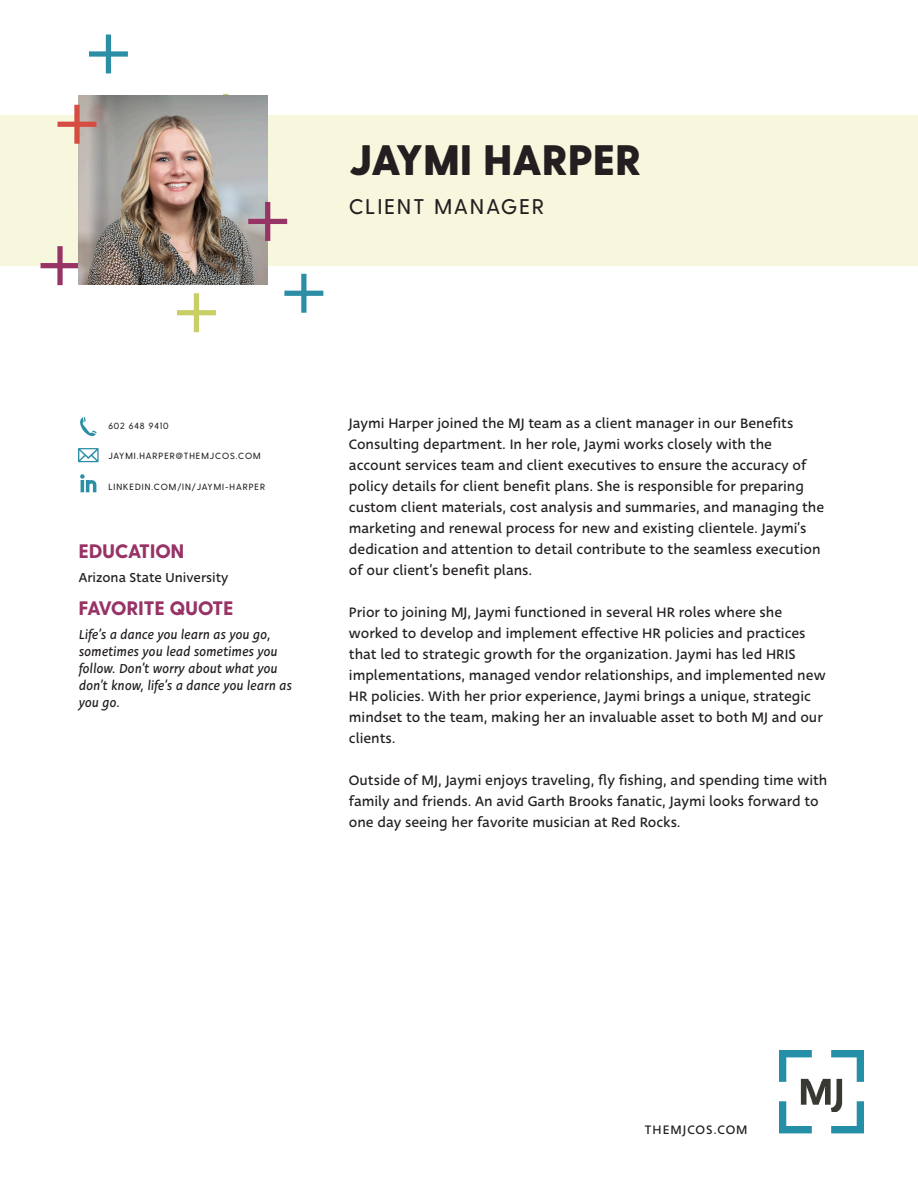
<style>
.page{position:relative;width:918px;height:1188px;background:#fff}
.page>*{position:absolute;margin:0;border:0;box-sizing:border-box;transform-origin:0 0}
.Name{font:800 42.6px "Greycliff CF";letter-spacing:.01em;color:#231f20}
.Job_Title{font:500 21.3px "Greycliff CF";letter-spacing:.11em;color:#231f20}
.Sidebar_Title{font:800 19.5px "Greycliff CF";letter-spacing:.01em;color:#983366}
.t1{font:15px/21px "Deva Ideal";color:#231f20}
.Sidebar_Body{font:italic 14.25px/17.1px "Deva Ideal";color:#231f20}
.Sidebar_Body-2{font:14.25px "Deva Ideal";color:#231f20}
.t2{font:13.5px "Deva Ideal";letter-spacing:.075em;color:#231f20}
.Job_Title-2{font:500 9px "Greycliff CF";letter-spacing:.11em;color:#231f20}
</style>
<div class="page">
<div style="left:0;top:115px;width:918px;height:151px;background:#f7f7de"></div>
<img style="left:780px;top:1050px;width:84px;height:84px">
<svg style="left:80px;top:417px;width:17px;height:19px"></svg>
<svg style="left:78px;top:448px;width:21px;height:14px"></svg>
<svg style="left:80px;top:474px;width:16px;height:18px"></svg>
<svg style="left:284px;top:274px;width:39px;height:39px"></svg>
<svg style="left:89px;top:35px;width:39px;height:38px"></svg>
<svg style="left:177px;top:293px;width:39px;height:39px"></svg>
<svg style="left:206px;top:94px;width:39px;height:2px"></svg>
<svg style="left:41px;top:246px;width:37px;height:39px"></svg>
<img style="left:78px;top:96px;width:189px;height:189px">
<svg style="left:248px;top:202px;width:39px;height:39px"></svg>
<svg style="left:58px;top:105px;width:38px;height:39px"></svg>
<p class="Name" style="left:349px;top:134px;width:293px">JAYMI HARPER</p>
<p class="Job_Title" style="left:349px;top:194px;width:197px">CLIENT MANAGER</p>
<p class="Job_Title-2" style="left:108px;top:420px;width:62px">602 648 9410</p>
<p class="Job_Title-2" style="left:108px;top:450px;width:154px">JAYMI.HARPER@THEMJCOS.COM</p>
<p class="Job_Title-2" style="left:108px;top:482px;width:158px">LINKEDIN.COM/IN/JAYMI-HARPER</p>
<p class="Sidebar_Title" style="left:79px;top:539px;width:107px">EDUCATION</p>
<p class="Sidebar_Body-2" style="left:79px;top:568px;width:151px">Arizona State University</p>
<p class="Sidebar_Title" style="left:79px;top:596px;width:156px">FAVORITE QUOTE</p>
<p class="Sidebar_Body" style="left:79px;top:626px;width:215px">Life’s a dance you learn as you go, sometimes you lead sometimes you follow. Don’t worry about what you don’t know, life’s a dance you learn as you go.</p>
<p class="t1" style="left:349px;top:413px;width:477px">Jaymi Harper joined the MJ team as a client manager in our Benefits Consulting department. In her role, Jaymi works closely with the account services team and client executives to ensure the accuracy of policy details for client benefit plans. She is responsible for preparing custom client materials, cost analysis and summaries, and managing the marketing and renewal process for new and existing clientele. Jaymi’s dedication and attention to detail contribute to the seamless execution of our client’s benefit plans.</p>
<p class="t1" style="left:349px;top:602px;width:478px">Prior to joining MJ, Jaymi functioned in several HR roles where she worked to develop and implement effective HR policies and practices that led to strategic growth for the organization. Jaymi has led HRIS implementations, managed vendor relationships, and implemented new HR policies. With her prior experience, Jaymi brings a unique, strategic mindset to the team, making her an invaluable asset to both MJ and our clients.</p>
<p class="t1" style="left:349px;top:770px;width:480px">Outside of MJ, Jaymi enjoys traveling, fly fishing, and spending time with family and friends. An avid Garth Brooks fanatic, Jaymi looks forward to one day seeing her favorite musician at Red Rocks.</p>
<p class="t2" style="left:645px;top:1121px;width:104px">THEMJCOS.COM</p>
</div>
